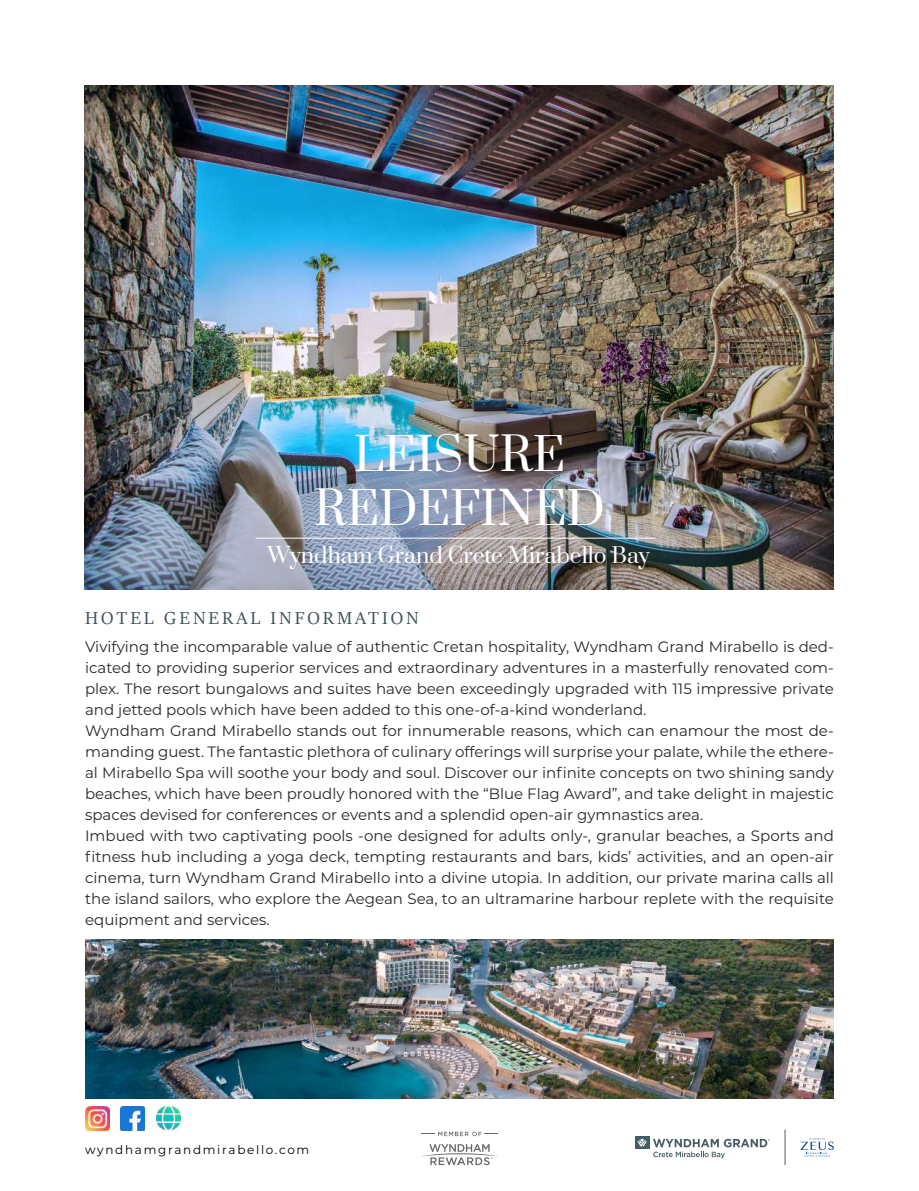
<style>
.page{position:relative;width:919px;height:1191px;background:#fff}
.page>*{position:absolute;margin:0;border:0;box-sizing:border-box;transform-origin:0 0}
.t1{font:45px/54px "Prata";color:#fff;text-align:center}
.t2{font:21px "Prata";color:#fff}
.t3{font:19.5px "Sitka Display";letter-spacing:.15em;color:#3c535a}
.t4{font:15px/21px "Montserrat";color:#282827}
.t5{font:12px "Montserrat";letter-spacing:.14em;color:#000}
</style>
<div class="page">
<hr style="left:784px;top:1129px;width:1px;height:36px;background:#5c5b5c">
<svg style="left:653px;top:1138px;width:116px;height:20px"></svg>
<div style="left:635px;top:1136px;width:14px;height:13px;background:#435d65"></div>
<svg style="left:637px;top:1138px;width:10px;height:8px"></svg>
<svg style="left:800px;top:1138px;width:33px;height:18px"></svg>
<svg style="left:422px;top:1131px;width:76px;height:5px"></svg>
<svg style="left:421px;top:1144px;width:77px;height:21px"></svg>
<img style="left:85px;top:85px;width:748px;height:504px">
<img style="left:85px;top:939px;width:748px;height:159px">
<hr style="left:255px;top:538px;width:400px;height:1px;background:#fff">
<img style="left:121px;top:1106px;width:24px;height:24px">
<img style="left:85px;top:1106px;width:24px;height:24px">
<img style="left:156px;top:1106px;width:24px;height:24px">
<h1 class="t1" style="left:314px;top:425px;width:292px">LEISURE<br>REDEFINED</h1>
<h2 class="t2" style="left:267px;top:538px;width:383px">Wyndham Grand Crete Mirabello Bay</h2>
<h3 class="t3" style="left:85px;top:604px;width:335px">HOTEL GENERAL INFORMATION</h3>
<p class="t4" style="left:85px;top:635px;width:750px">Vivifying the incomparable value of authentic Cretan hospitality, Wyndham Grand Mirabello is ded&shy;icated to providing superior services and extraordinary adventures in a masterfully renovated com&shy;plex. The resort bungalows and suites have been exceedingly upgraded with 115 impressive private and jetted pools which have been added to this one-of-a-kind wonderland.<br>Wyndham Grand Mirabello stands out for innumerable reasons, which can enamour the most de&shy;manding guest. The fantastic plethora of culinary offerings will surprise your palate, while the ethere&shy;al Mirabello Spa will soothe your body and soul. Discover our infinite concepts on two shining sandy beaches, which have been proudly honored with the “Blue Flag Award”, and take delight in majestic spaces devised for conferences or events and a splendid open-air gymnastics area.<br>Imbued with two captivating pools -one designed for adults only-, granular beaches, a Sports and fitness hub including a yoga deck, tempting restaurants and bars, kids’ activities, and an open-air cinema, turn Wyndham Grand Mirabello into a divine utopia. In addition, our private marina calls all the island sailors, who explore the Aegean Sea, to an ultramarine harbour replete with the requisite equipment and services.</p>
<p class="t5" style="left:85px;top:1141px;width:226px">wyndhamgrandmirabello.com</p>
</div>
